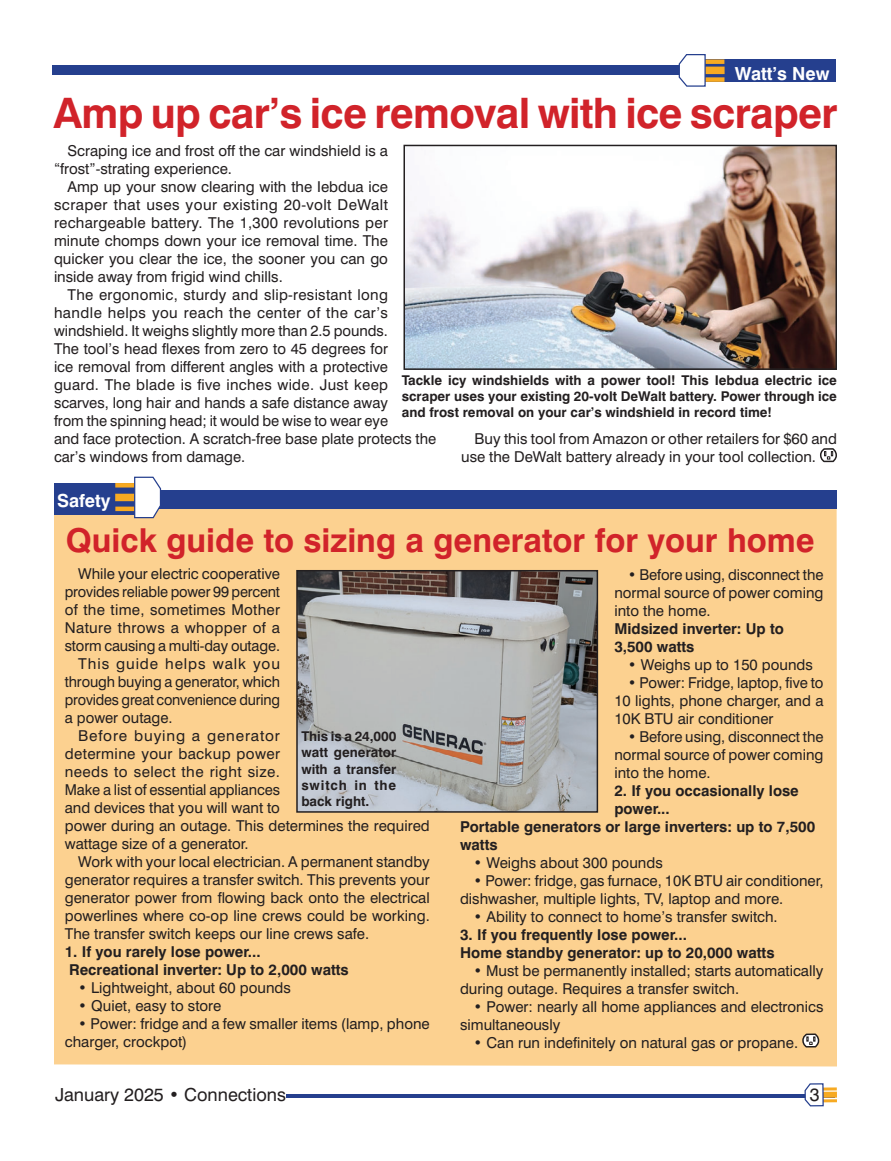
<style>
.page{position:relative;width:891px;height:1161px;background:#fff}
.page>*{position:absolute;margin:0;border:0;box-sizing:border-box;transform-origin:0 0}
.t1{font:700 42px "Swiss 721 BT";letter-spacing:-.015em;color:#d1232a}
.t2{font:700 33px "Swiss 721 BT";color:#d1232a}
.t3{font:18px "Swiss 721 BT";color:#231f20}
.t4{font:700 18px "Swiss 721 BT";color:#fff}
.t5{font:15px/18px "Swiss 721 BT";color:#231f20}
.t6{font:700 15px/18px "Swiss 721 BT";color:#231f20}
.t7{font:15px "Swiss 721 BT";letter-spacing:.02em;color:#231f20}
.t8{font:15px "Swiss 721 BT";letter-spacing:.025em;color:#231f20}
.t9{font:15px "Swiss 721 BT";letter-spacing:.03em;color:#231f20}
.t10{font:15px "Swiss 721 BT";color:#231f20;scale:.96 1}
.t11{font:15px "Swiss 721 BT";letter-spacing:.05em;color:#231f20}
.t12{font:15px "Swiss 721 BT";letter-spacing:.06em;color:#231f20}
.t13{font:700 13.5px/16.2px "Swiss 721 BT";color:#231f20;text-align:justify}
.s1{font-weight:700}
</style>
<div class="page">
<hr style="left:286px;top:1094px;width:548px;height:4px;background:#253f8e">
<div style="left:819px;top:1092px;width:18px;height:6px;background:#f7aa22"></div>
<svg style="left:824px;top:1087px;width:13px;height:4px"></svg>
<hr style="left:819px;top:1099px;width:18px;height:3px;background:#f7aa22">
<svg style="left:804px;top:1083px;width:20px;height:24px"></svg>
<div style="left:54px;top:508px;width:783px;height:558px;background:#fcd190"></div>
<div style="left:705px;top:60px;width:130px;height:22px;background:#253f8e"></div>
<div style="left:52px;top:65px;width:652px;height:10px;background:#253f8e"></div>
<div style="left:699px;top:67px;width:26px;height:7px;background:#f7aa22"></div>
<div style="left:699px;top:59px;width:25px;height:5px;background:#f7aa22"></div>
<div style="left:699px;top:77px;width:26px;height:5px;background:#f7aa22"></div>
<svg style="left:678px;top:54px;width:28px;height:33px"></svg>
<div style="left:54px;top:484px;width:89px;height:31px;background:#253f8e"></div>
<div style="left:133px;top:490px;width:704px;height:18px;background:#253f8e"></div>
<div style="left:115px;top:494px;width:25px;height:7px;background:#f7aa22"></div>
<hr style="left:115px;top:507px;width:26px;height:4px;background:#f7aa22">
<div style="left:115px;top:483px;width:26px;height:5px;background:#f7aa22"></div>
<svg style="left:133px;top:476px;width:29px;height:43px"></svg>
<img style="left:407px;top:148px;width:427px;height:219px">
<div style="left:404px;top:145px;width:433px;height:225px;border:2px solid #231f20"></div>
<svg style="left:820px;top:449px;width:17px;height:14px"></svg>
<img style="left:299px;top:573px;width:296px;height:237px">
<div style="left:296px;top:570px;width:302px;height:243px;border:2px solid #231f20"></div>
<svg style="left:803px;top:1034px;width:17px;height:14px"></svg>
<p class="t4" style="left:735px;top:66px;width:96px">Watt’s New</p>
<p class="t1" style="left:53px;top:96px;width:786px">Amp up car’s ice removal with ice scraper</p>
<p class="t5" style="left:68px;top:143px;width:322px">Scraping ice and frost off the car windshield is a</p>
<p class="t5" style="left:54px;top:161px;width:180px">“frost”-strating experience.</p>
<p class="t5" style="left:68px;top:179px;width:322px">Amp up your snow clearing with the Iebdua ice</p>
<p class="t8" style="left:54px;top:198px;width:336px">scraper that uses your existing 20-volt DeWalt</p>
<p class="t5" style="left:54px;top:215px;width:336px">rechargeable battery. The 1,300 revolutions per</p>
<p class="t5" style="left:54px;top:233px;width:336px">minute chomps down your ice removal time. The</p>
<p class="t5" style="left:54px;top:251px;width:336px">quicker you clear the ice, the sooner you can go</p>
<p class="t5" style="left:54px;top:269px;width:230px">inside away from frigid wind chills.</p>
<p class="t7" style="left:68px;top:288px;width:322px">The ergonomic, sturdy and slip-resistant long</p>
<p class="t9" style="left:54px;top:306px;width:336px">handle helps you reach the center of the car’s</p>
<p class="t5" style="left:54px;top:323px;width:336px">windshield. It weighs slightly more than 2.5 pounds.</p>
<p class="t5" style="left:54px;top:341px;width:336px">The tool’s head flexes from zero to 45 degrees for</p>
<p class="t5" style="left:54px;top:359px;width:336px">ice removal from different angles with a protective</p>
<p class="t7" style="left:54px;top:378px;width:336px">guard. The blade is five inches wide. Just keep</p>
<p class="t5" style="left:54px;top:395px;width:336px">scarves, long hair and hands a safe distance away</p>
<p class="t5" style="left:54px;top:413px;width:336px">from the spinning head; it would be wise to wear eye</p>
<p class="t5" style="left:54px;top:431px;width:384px">and face protection. A scratch-free base plate protects the</p>
<p class="t5" style="left:54px;top:449px;width:193px">car’s windows from damage.</p>
<p class="t4" style="left:57px;top:493px;width:55px">Safety</p>
<p class="t2" style="left:66px;top:526px;width:750px">Quick guide to sizing a generator for your home</p>
<p class="t5" style="left:78px;top:565px;width:203px">While your electric cooperative</p>
<p class="t5" style="left:65px;top:583px;width:217px">provides reliable power 99 percent</p>
<p class="t5" style="left:65px;top:601px;width:217px">of the time, sometimes Mother</p>
<p class="t8" style="left:65px;top:621px;width:217px">Nature throws a whopper of a</p>
<p class="t5" style="left:65px;top:637px;width:217px">storm causing a multi-day outage.</p>
<p class="t12" style="left:78px;top:657px;width:203px">This guide helps walk you</p>
<p class="t5" style="left:65px;top:673px;width:217px">through buying a generator, which</p>
<p class="t10" style="left:65px;top:693px;width:226px">provides great convenience during</p>
<p class="t5" style="left:65px;top:709px;width:109px">a power outage.</p>
<p class="t11" style="left:78px;top:729px;width:203px">Before buying a generator</p>
<p class="t7" style="left:65px;top:747px;width:217px">determine your backup power</p>
<p class="t8" style="left:65px;top:765px;width:217px">needs to select the right size.</p>
<p class="t5" style="left:65px;top:781px;width:217px">Make a list of essential appliances</p>
<p class="t5" style="left:65px;top:799px;width:217px">and devices that you will want to</p>
<p class="t5" style="left:65px;top:817px;width:367px">power during an outage. This determines the required</p>
<p class="t5" style="left:65px;top:835px;width:185px">wattage size of a generator.</p>
<p class="t5" style="left:78px;top:853px;width:353px">Work with your local electrician. A permanent standby</p>
<p class="t5" style="left:65px;top:871px;width:367px">generator requires a transfer switch. This prevents your</p>
<p class="t5" style="left:65px;top:889px;width:367px">generator power from flowing back onto the electrical</p>
<p class="t5" style="left:65px;top:907px;width:367px">powerlines where co-op line crews could be working.</p>
<p class="t5" style="left:65px;top:925px;width:306px">The transfer switch keeps our line crews safe.</p>
<p class="t6" style="left:65px;top:944px;width:286px">1. If you rarely lose power...<br>Recreational inverter: Up to 2,000 watts</p>
<p class="t5" style="left:78px;top:979px;width:214px">• Lightweight, about 60 pounds</p>
<p class="t5" style="left:78px;top:997px;width:145px">• Quiet, easy to store</p>
<p class="t5" style="left:65px;top:1015px;width:367px;text-indent:14px">• Power: fridge and a few smaller items (lamp, phone charger, crockpot)</p>
<p class="t13" style="left:402px;top:373px;width:437px">Tackle icy windshields with a power tool! This Iebdua electric ice scraper uses your existing 20-volt DeWalt battery. Power through ice and frost removal on your car’s windshield in record time!</p>
<p class="t5" style="left:461px;top:431px;width:377px;text-indent:14px">Buy this tool from Amazon or other retailers for $60 and use the DeWalt battery already in your tool collection.</p>
<p class="t5" style="left:614px;top:566px;width:211px;text-indent:14px">• Before using, disconnect the normal source of power coming into the home.<br><span class="s1">Midsized inverter: Up to<br>3,500 watts</span></p>
<p class="t5" style="left:628px;top:656px;width:187px">• Weighs up to 150 pounds</p>
<p class="t5" style="left:614px;top:674px;width:211px;text-align:justify;text-indent:14px">• Power: Fridge, laptop, five to 10 lights, phone charger, and a 10K BTU air conditioner</p>
<p class="t5" style="left:614px;top:728px;width:211px;text-align:justify;text-indent:14px">• Before using, disconnect the normal source of power coming into the home.</p>
<p class="t6" style="left:614px;top:782px;width:186px">2. If you occasionally lose</p>
<p class="t6" style="left:614px;top:800px;width:57px">power...</p>
<p class="t6" style="left:460px;top:818px;width:357px">Portable generators or large inverters: up to 7,500</p>
<p class="t6" style="left:460px;top:836px;width:39px">watts</p>
<p class="t5" style="left:474px;top:854px;width:191px">• Weighs about 300 pounds</p>
<p class="t5" style="left:460px;top:872px;width:365px;text-indent:14px">• Power: fridge, gas furnace, 10K BTU air conditioner, dishwasher, multiple lights, TV, laptop and more.</p>
<p class="t5" style="left:474px;top:908px;width:306px">• Ability to connect to home’s transfer switch.</p>
<p class="t6" style="left:460px;top:926px;width:316px">3. If you frequently lose power...<br>Home standby generator: up to 20,000 watts</p>
<p class="t5" style="left:460px;top:962px;width:365px;text-indent:14px">• Must be permanently installed; starts automatically during outage. Requires a transfer switch.</p>
<p class="t5" style="left:460px;top:998px;width:365px;text-indent:14px">• Power: nearly all home appliances and electronics simultaneously</p>
<p class="t5" style="left:474px;top:1034px;width:326px">• Can run indefinitely on natural gas or propane.</p>
<p class="t13" style="left:301px;top:729px;width:96px">This is a 24,000 watt generator with a transfer switch in the back right.</p>
<p class="t3" style="left:55px;top:1087px;width:232px">January 2025 • Connections</p>
<p class="t3" style="left:810px;top:1087px;width:11px">3</p>
</div>
